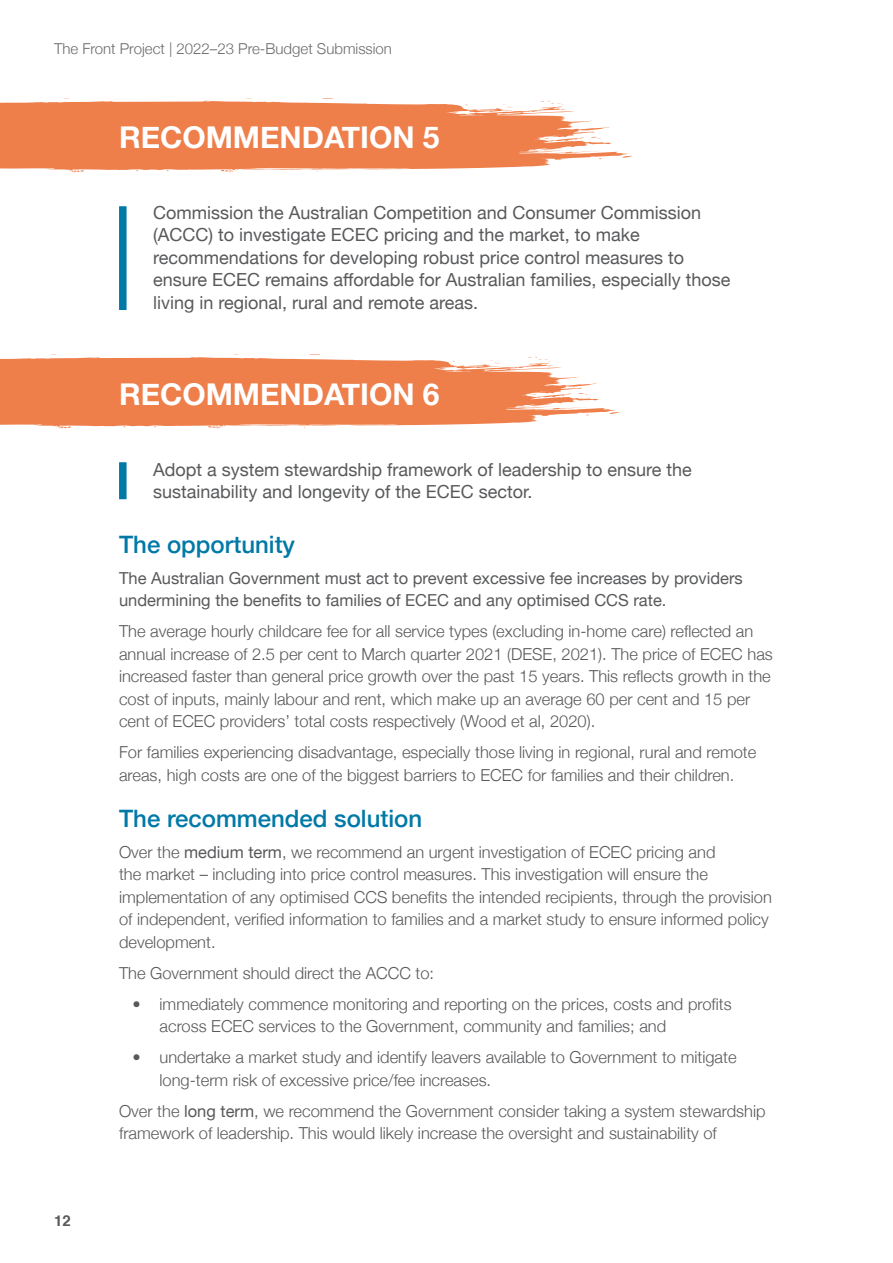
<style>
.page{position:relative;width:893px;height:1263px;background:#fff}
.page>*{position:absolute;margin:0;border:0;box-sizing:border-box;transform-origin:0 0}
.Heading_1_White{font:700 30px "Helvetica Neue";color:#fff}
.Heading_2{font:500 24px "Helvetica Neue";color:#0079a7}
.t1{font:18px/22.5px "Helvetica Neue";color:#58595b}
.Body_text{font:300 16.5px/22.5px "Helvetica Neue";color:#58595b}
.Body_text-2{font:16.5px/22.5px "Helvetica Neue";color:#58595b}
.t2{font:300 15px "Helvetica Neue";color:#58595b}
.t3{font:700 15px "Helvetica";color:#58595b}
.s1{font-weight:400}
</style>
<div class="page">
<svg style="left:0;top:354px;width:620px;height:75px;fill:#ee7f4b"></svg>
<svg style="left:0;top:98px;width:633px;height:75px;fill:#ee7f4b"></svg>
<div style="left:119px;top:206px;width:8px;height:104px;background:#0079a7"></div>
<div style="left:119px;top:462px;width:8px;height:37px;background:#0079a7"></div>
<p class="t2" style="left:54px;top:36px;width:339px">The Front Project | 2022–23 Pre-Budget Submission</p>
<p class="Heading_1_White" style="left:119px;top:114px;width:322px">RECOMMENDATION 5</p>
<p class="t1" style="left:153px;top:202px;width:579px">Commission the Australian Competition and Consumer Commission (ACCC) to investigate ECEC pricing and the market, to make recommendations for developing robust price control measures to ensure ECEC remains affordable for Australian families, especially those living in regional, rural and remote areas.</p>
<p class="Heading_1_White" style="left:119px;top:371px;width:322px">RECOMMENDATION 6</p>
<p class="t3" style="left:54px;top:1209px;width:18px">12</p>
<p class="t1" style="left:153px;top:459px;width:540px">Adopt a system stewardship framework of leadership to ensure the sustainability and longevity of the ECEC sector.</p>
<p class="Heading_2" style="left:119px;top:525px;width:178px">The opportunity</p>
<p class="Body_text-2" style="left:119px;top:567px;width:625px">The Australian Government must act to prevent excessive fee increases by providers undermining the benefits to families of ECEC and any optimised CCS rate.</p>
<p class="Body_text" style="left:119px;top:619px;width:655px">The average hourly childcare fee for all service types (excluding in-home care) reflected an annual increase of 2.5 per cent to March quarter 2021 (DESE, 2021). The price of ECEC has increased faster than general price growth over the past 15 years. This reflects growth in the cost of inputs, mainly labour and rent, which make up an average 60 per cent and 15 per cent of ECEC providers’ total costs respectively (Wood et al, 2020).</p>
<p class="Body_text" style="left:119px;top:740px;width:639px">For families experiencing disadvantage, especially those living in regional, rural and remote areas, high costs are one of the biggest barriers to ECEC for families and their children.</p>
<p class="Heading_2" style="left:119px;top:799px;width:305px">The recommended solution</p>
<p class="Body_text" style="left:119px;top:839px;width:654px">Over the <span class="s1">medium term</span>, we recommend an urgent investigation of ECEC pricing and<br>the market – including into price control measures. This investigation will ensure the implementation of any optimised CCS benefits the intended recipients, through the provision of independent, verified information to families and a market study to ensure informed policy development.</p>
<p class="Body_text" style="left:119px;top:960px;width:317px">The Government should direct the ACCC to:</p>
<p class="Body_text" style="left:160px;top:991px;width:574px;text-indent:-27px">• immediately commence monitoring and reporting on the prices, costs and profits across ECEC services to the Government, community and families; and</p>
<p class="Body_text" style="left:160px;top:1045px;width:579px;text-indent:-27px">• undertake a market study and identify leavers available to Government to mitigate long-term risk of excessive price/fee increases.</p>
<p class="Body_text" style="left:119px;top:1098px;width:648px">Over the <span class="s1">long term</span>, we recommend the Government consider taking a system stewardship framework of leadership. This would likely increase the oversight and sustainability of</p>
</div>
